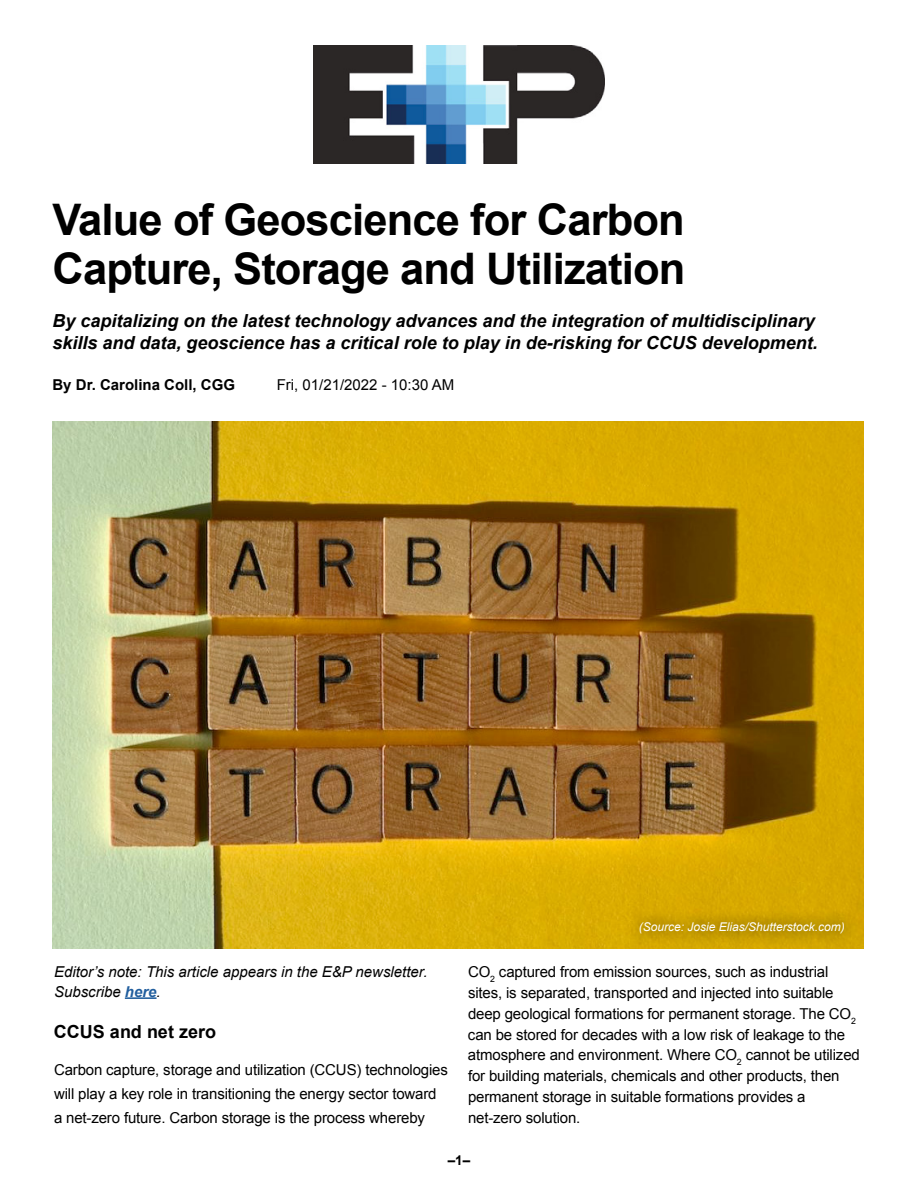
<style>
.page{position:relative;width:918px;height:1188px;background:#fff}
.page>*{position:absolute;margin:0;border:0;box-sizing:border-box;transform-origin:0 0}
.t1{font:700 43.5px/49.5px "Arial";letter-spacing:-.02em;color:#000}
.t2{font:italic 700 18px/21.6px "Arial";color:#000}
.t3{font:700 18px "Arial";color:#000}
.t4{font:15px/20.9px "Arial";letter-spacing:-.01em;color:#000}
.t5{font:italic 15px/19.5px "Arial";color:#000}
.t6{font:700 15px "Arial";color:#000}
.t7{font:700 13.5px "Arial";color:#000}
.t8{font:italic 12px "Arial";color:#fff}
.s1{font-weight:700;color:#215e9e}
</style>
<div class="page">
<img style="left:314px;top:45px;width:290px;height:119px">
<hr style="left:125px;top:997px;width:32px;height:2px;background:#215e9e">
<img style="left:52px;top:421px;width:812px;height:527px">
<div style="left:626px;top:908px;width:232px;height:38px;background:#000;opacity:.85"></div>
<h1 class="t1" style="left:52px;top:196px;width:634px">Value of Geoscience for Carbon<br>Capture, Storage and Utilization</h1>
<p class="t2" style="left:52px;top:311px;width:767px">By capitalizing on the latest technology advances and the integration of multidisciplinary skills and data, geoscience has a critical role to play in de-risking for CCUS development.</p>
<p class="t6" style="left:52px;top:375px;width:184px">By Dr. Carolina Coll, CGG</p>
<p class="t4" style="left:277px;top:374px;width:179px">Fri, 01/21/2022 - 10:30 AM</p>
<p class="t8" style="left:639px;top:919px;width:208px">(Source: Josie Elias/Shutterstock.com)</p>
<p class="t4" style="left:468px;top:962px;width:393px">CO<sub>2</sub> captured from emission sources, such as industrial sites, is separated, transported and injected into suitable deep geological formations for permanent storage. The CO<sub>2 </sub>can be stored for decades with a low risk of leakage to the atmosphere and environment. Where CO<sub>2</sub> cannot be utilized for building materials, chemicals and other products, then permanent storage in suitable formations provides a net-zero solution.</p>
<p class="t7" style="left:448px;top:1152px;width:24px">–1–</p>
<p class="t5" style="left:54px;top:962px;width:375px">Editor’s note: This article appears in the E&amp;P newsletter.<br>Subscribe <span class="s1">here</span>.</p>
<p class="t3" style="left:54px;top:1020px;width:164px">CCUS and net zero</p>
<p class="t4" style="left:54px;top:1058px;width:395px;line-height:23.9px">Carbon capture, storage and utilization (CCUS) technologies will play a key role in transitioning the energy sector toward a net-zero future. Carbon storage is the process whereby</p>
</div>
